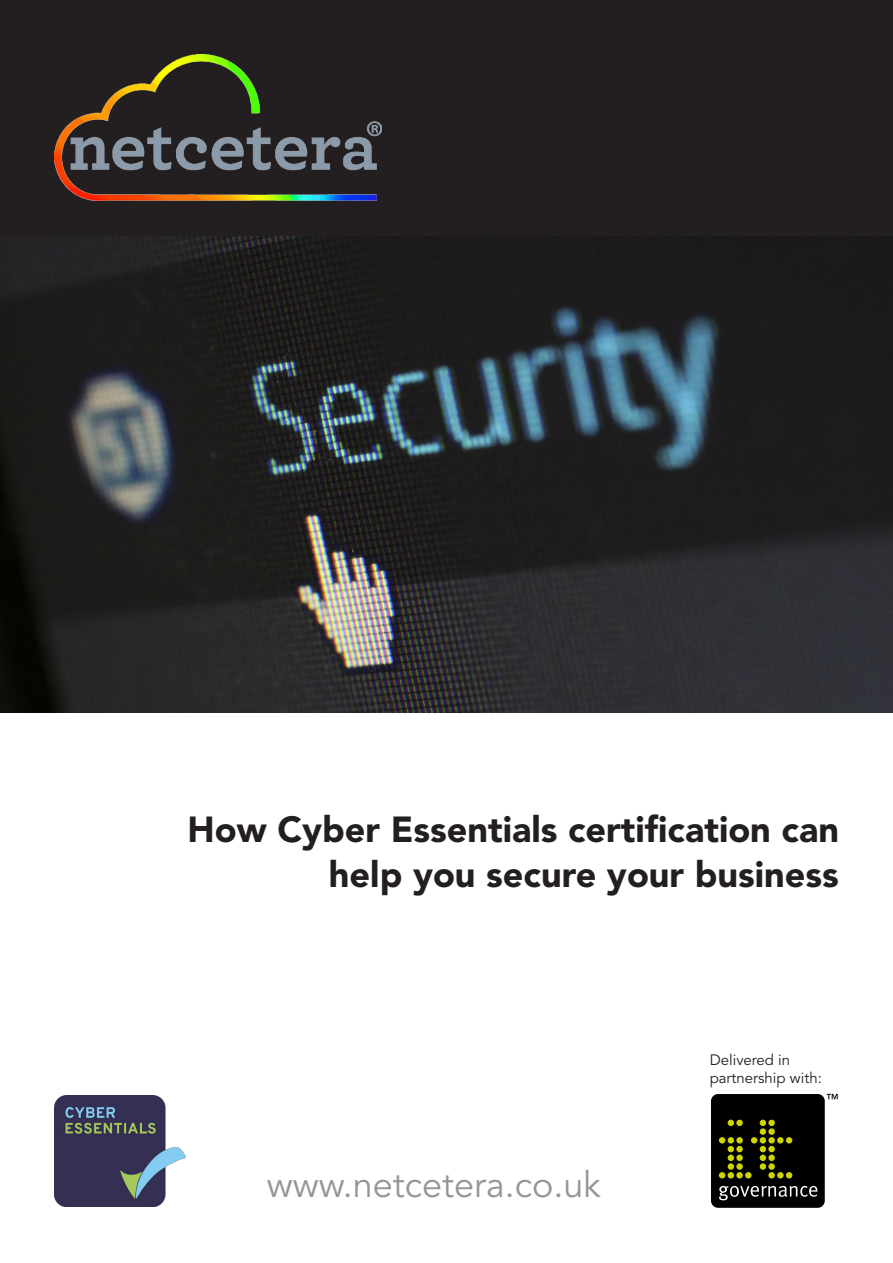
<style>
.page{position:relative;width:893px;height:1263px;background:#fff}
.page>*{position:absolute;margin:0;border:0;box-sizing:border-box;transform-origin:0 0}
.t1{font:900 36px/45px "Avenir LT Std";color:#231f20;text-align:right}
.t2{font:36px "Avenir LT Std";color:#939598}
.t3{font:15px/18px "Avenir LT Std";color:#231f20}
</style>
<div class="page">
<img style="left:0;top:236px;width:893px;height:476px">
<div style="left:1px;top:1px;width:891px;height:234px;background:#231f20"></div>
<div style="left:0;top:0;width:893px;height:236px;border:2px solid #231f20"></div>
<div style="left:711px;top:1094px;width:114px;height:114px;background:#000;border-radius:7px"></div>
<svg style="left:719px;top:1186px;width:98px;height:14px"></svg>
<svg style="left:728px;top:1120px;width:6px;height:6px"></svg>
<div style="left:736px;top:1120px;width:7px;height:6px;background:#cfd400;border-radius:50%"></div>
<div style="left:736px;top:1137px;width:7px;height:6px;background:#cfd400;border-radius:50%"></div>
<svg style="left:719px;top:1137px;width:15px;height:15px"></svg>
<div style="left:736px;top:1146px;width:7px;height:6px;background:#cfd400;border-radius:50%"></div>
<div style="left:728px;top:1154px;width:6px;height:7px;background:#cfd400;border-radius:50%"></div>
<div style="left:736px;top:1154px;width:7px;height:7px;background:#cfd400;border-radius:50%"></div>
<div style="left:728px;top:1163px;width:6px;height:7px;background:#cfd400;border-radius:50%"></div>
<div style="left:736px;top:1163px;width:7px;height:7px;background:#cfd400;border-radius:50%"></div>
<svg style="left:719px;top:1172px;width:15px;height:6px"></svg>
<div style="left:736px;top:1172px;width:7px;height:6px;background:#cfd400;border-radius:50%"></div>
<svg style="left:745px;top:1172px;width:6px;height:6px"></svg>
<svg style="left:760px;top:1120px;width:6px;height:6px"></svg>
<div style="left:768px;top:1120px;width:7px;height:6px;background:#cfd400;border-radius:50%"></div>
<div style="left:760px;top:1128px;width:6px;height:7px;background:#cfd400;border-radius:50%"></div>
<div style="left:768px;top:1128px;width:7px;height:7px;background:#cfd400;border-radius:50%"></div>
<div style="left:768px;top:1137px;width:7px;height:6px;background:#cfd400;border-radius:50%"></div>
<div style="left:777px;top:1137px;width:7px;height:6px;background:#cfd400;border-radius:50%"></div>
<svg style="left:786px;top:1137px;width:6px;height:6px"></svg>
<svg style="left:751px;top:1137px;width:15px;height:15px"></svg>
<div style="left:768px;top:1146px;width:7px;height:6px;background:#cfd400;border-radius:50%"></div>
<div style="left:760px;top:1154px;width:6px;height:7px;background:#cfd400;border-radius:50%"></div>
<div style="left:768px;top:1154px;width:7px;height:7px;background:#cfd400;border-radius:50%"></div>
<div style="left:760px;top:1163px;width:6px;height:7px;background:#cfd400;border-radius:50%"></div>
<div style="left:768px;top:1163px;width:7px;height:7px;background:#cfd400;border-radius:50%"></div>
<div style="left:768px;top:1172px;width:7px;height:6px;background:#cfd400;border-radius:50%"></div>
<div style="left:777px;top:1172px;width:7px;height:6px;background:#cfd400;border-radius:50%"></div>
<svg style="left:786px;top:1172px;width:6px;height:6px"></svg>
<svg style="left:827px;top:1094px;width:11px;height:5px"></svg>
<img style="left:54px;top:1095px;width:132px;height:111px">
<img style="left:54px;top:54px;width:327px;height:147px">
<p class="t1" style="left:188px;top:807px;width:653px">How Cyber Essentials certification can help you secure your business</p>
<p class="t2" style="left:267px;top:1163px;width:336px">www.netcetera.co.uk</p>
<p class="t3" style="left:710px;top:1051px;width:114px">Delivered in partnership with:</p>
</div>
